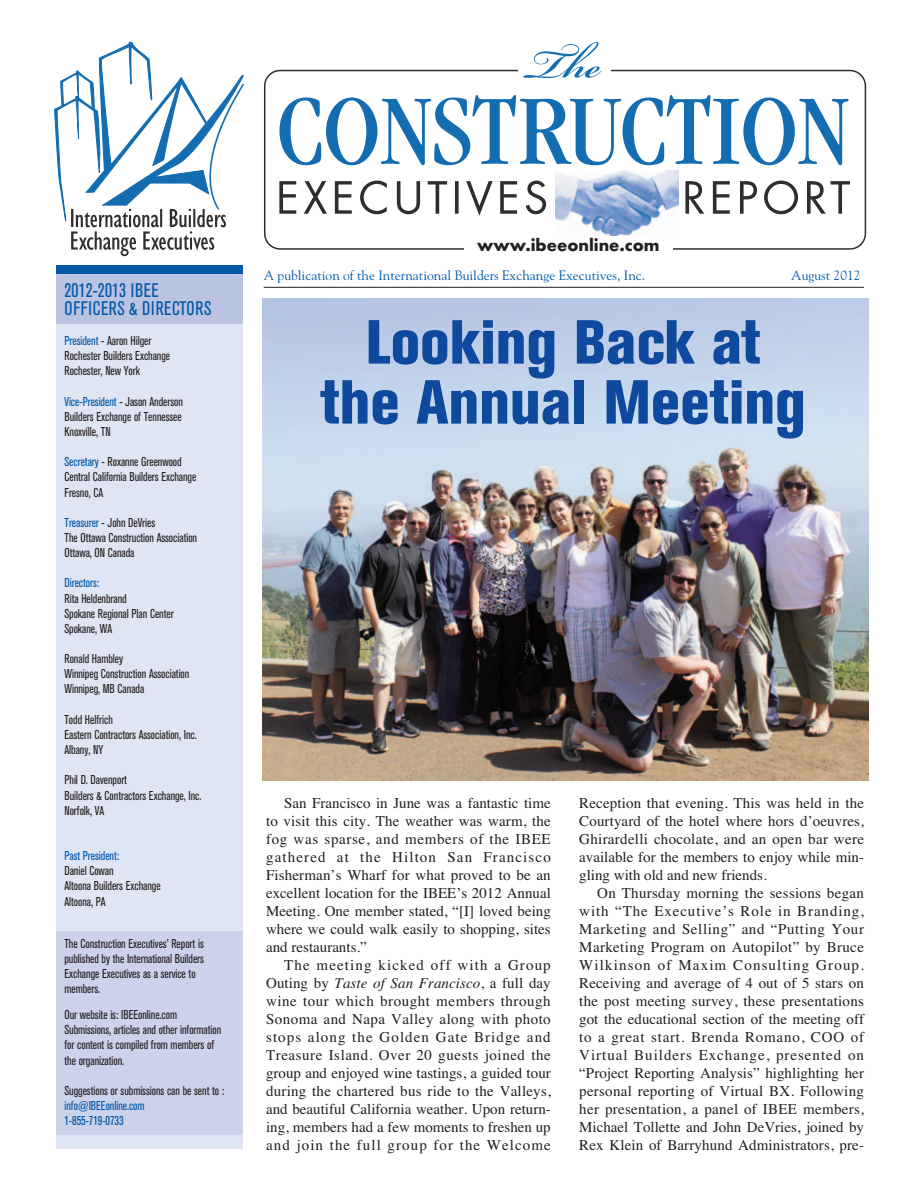
<style>
.page{position:relative;width:918px;height:1188px;background:#fff}
.page>*{position:absolute;margin:0;border:0;box-sizing:border-box;transform-origin:0 0}
.t1{font:800 condensed 61.5px/60px "Akzidenz Grotesk BE";color:#0f499d;text-align:center}
.t2{font:condensed 19.5px/18.1px "Akzidenz Grotesk BE";letter-spacing:.03em;color:#0157a8;scale:.95 1}
.t3{font:700 18px "Futura T";color:#231f20}
.t4{font:15px/18px "Times";color:#231f20;text-align:justify}
.t5{font:13.5px "Goudy";color:#0157a8}
.t6{font:condensed 12.75px/15.1px "Akzidenz Grotesk BE";letter-spacing:-.005em;color:#231f20;scale:.95 1}
.t7{font:condensed 12.75px/15.1px "Akzidenz Grotesk BE";letter-spacing:-.005em;color:#0157a8;scale:.95 1}
.s1{color:#0157a8}
.s2{font-style:italic}
</style>
<div class="page">
<img style="left:262px;top:298px;width:606px;height:483px">
<svg style="left:264px;top:70px;width:602px;height:180px"></svg>
<div style="left:519px;top:32px;width:92px;height:53px;background:#fff"></div>
<svg style="left:523px;top:42px;width:79px;height:36px"></svg>
<svg style="left:279px;top:95px;width:570px;height:70px"></svg>
<svg style="left:279px;top:181px;width:17px;height:33px"></svg>
<svg style="left:304px;top:181px;width:23px;height:33px"></svg>
<svg style="left:335px;top:181px;width:17px;height:33px"></svg>
<svg style="left:360px;top:181px;width:27px;height:33px"></svg>
<svg style="left:397px;top:181px;width:23px;height:33px"></svg>
<svg style="left:428px;top:181px;width:19px;height:33px"></svg>
<svg style="left:455px;top:181px;width:4px;height:33px"></svg>
<svg style="left:466px;top:181px;width:27px;height:35px"></svg>
<svg style="left:500px;top:181px;width:17px;height:33px"></svg>
<svg style="left:526px;top:181px;width:20px;height:33px"></svg>
<svg style="left:685px;top:181px;width:19px;height:33px"></svg>
<svg style="left:713px;top:181px;width:17px;height:33px"></svg>
<svg style="left:740px;top:181px;width:17px;height:33px"></svg>
<svg style="left:764px;top:181px;width:34px;height:33px"></svg>
<svg style="left:807px;top:181px;width:43px;height:33px"></svg>
<img style="left:555px;top:171px;width:123px;height:65px">
<svg style="left:54px;top:42px;width:190px;height:214px"></svg>
<hr style="left:264px;top:287px;width:600px;height:1px;background:#231f20">
<div style="left:464px;top:236px;width:209px;height:24px;background:#fff"></div>
<div style="left:57px;top:266px;width:186px;height:883px;background:#e0e5f3"></div>
<div style="left:57px;top:932px;width:186px;height:203px;background:#cbd2ea"></div>
<div style="left:57px;top:266px;width:186px;height:58px;background:#bac3e2"></div>
<div style="left:57px;top:266px;width:186px;height:8px;background:#0157a8"></div>
<h2 class="t2" style="left:65px;top:282px;width:156px">2012-2013 IBEE<br>OFFICERS &amp; DIRECTORS</h2>
<p class="t6" style="left:65px;top:334px;width:113px"><span class="s1">President</span> - Aaron Hilger<br>Rochester Builders Exchange<br>Rochester, New York</p>
<p class="t6" style="left:65px;top:395px;width:126px;text-align:justify"><span class="s1">Vice-President</span> - Jason Anderson Builders Exchange of Tennessee Knoxville, TN</p>
<p class="t6" style="left:65px;top:455px;width:140px"><span class="s1">Secretary</span> - Roxanne Greenwood<br>Central California Builders Exchange<br>Fresno, CA</p>
<p class="t6" style="left:65px;top:516px;width:141px"><span class="s1">Treasurer</span> - John DeVries<br>The Ottawa Construction Association<br>Ottawa, ON Canada</p>
<p class="t7" style="left:65px;top:576px;width:38px">Directors:</p>
<p class="t6" style="left:65px;top:592px;width:116px">Rita Heldenbrand<br>Spokane Regional Plan Center<br>Spokane, WA</p>
<p class="t6" style="left:65px;top:652px;width:133px">Ronald Hambley<br>Winnipeg Construction Association<br>Winnipeg, MB Canada</p>
<p class="t6" style="left:65px;top:713px;width:141px">Todd Helfrich<br>Eastern Contractors Association, Inc.<br>Albany, NY</p>
<p class="t6" style="left:65px;top:773px;width:146px">Phil D. Davenport<br>Builders &amp; Contractors Exchange, Inc.<br>Norfolk, VA</p>
<p class="t7" style="left:65px;top:849px;width:59px">Past President:</p>
<p class="t6" style="left:65px;top:864px;width:103px">Daniel Cowan<br>Altoona Builders Exchange<br>Altoona, PA</p>
<p class="t6" style="left:65px;top:937px;width:148px">The Construction Executives’ Report is published by the International Builders<br>Exchange Executives as a service to members.</p>
<p class="t6" style="left:65px;top:1008px;width:167px">Our website is: IBEEonline.com Submissions, articles and other information for content is compiled from members of the organization.</p>
<p class="t6" style="left:65px;top:1084px;width:170px">Suggestions or submissions can be sent to :</p>
<p class="t7" style="left:65px;top:1099px;width:86px">info@IBEEonline.com<br>1-855-719-0733</p>
<p class="t3" style="left:477px;top:238px;width:184px">www.ibeeonline.com</p>
<p class="t5" style="left:264px;top:270px;width:383px">A publication of the International Builders Exchange Executives, Inc.</p>
<p class="t5" style="left:791px;top:270px;width:71px">August 2012</p>
<h1 class="t1" style="left:320px;top:318px;width:487px">Looking Back at the Annual Meeting</h1>
<p class="t4" style="left:266px;top:796px;width:286px;text-indent:18px">San Francisco in June was a fantastic time to visit this city. The weather was warm, the fog was sparse, and members of the IBEE gathered at the Hilton San Francisco Fisherman’s Wharf for what proved to be an excellent location for the IBEE’s 2012 Annual Meeting. One member stated, “[I] loved being where we could walk easily to shopping, sites and restaurants.”</p>
<p class="t4" style="left:266px;top:958px;width:286px;text-indent:18px">The meeting kicked off with a Group Outing by <span class="s2">Taste of San Francisco</span>, a full day wine tour which brought members through Sonoma and Napa Valley along with photo stops along the Golden Gate Bridge and Treasure Island. Over 20 guests joined the group and enjoyed wine tastings, a guided tour during the chartered bus ride to the Valleys, and beautiful California weather. Upon return&shy;ing, members had a few moments to freshen up and join the full group for the Welcome</p>
<p class="t4" style="left:579px;top:796px;width:286px">Reception that evening. This was held in the Courtyard of the hotel where hors d’oeuvres, Ghirardelli chocolate, and an open bar were available for the members to enjoy while min&shy;gling with old and new friends.</p>
<p class="t4" style="left:579px;top:886px;width:286px;text-indent:18px">On Thursday morning the sessions began with “The Executive’s Role in Branding, Marketing and Selling” and “Putting Your Marketing Program on Autopilot” by Bruce Wilkinson of Maxim Consulting Group.<br>Receiving and average of 4 out of 5 stars on the post meeting survey, these presentations got the educational section of the meeting off to a great start. Brenda Romano, COO of Virtual Builders Exchange, presented on “Project Reporting Analysis” highlighting her personal reporting of Virtual BX. Following her presentation, a panel of IBEE members, Michael Tollette and John DeVries, joined by Rex Klein of Barryhund Administrators, pre-</p>
</div>
